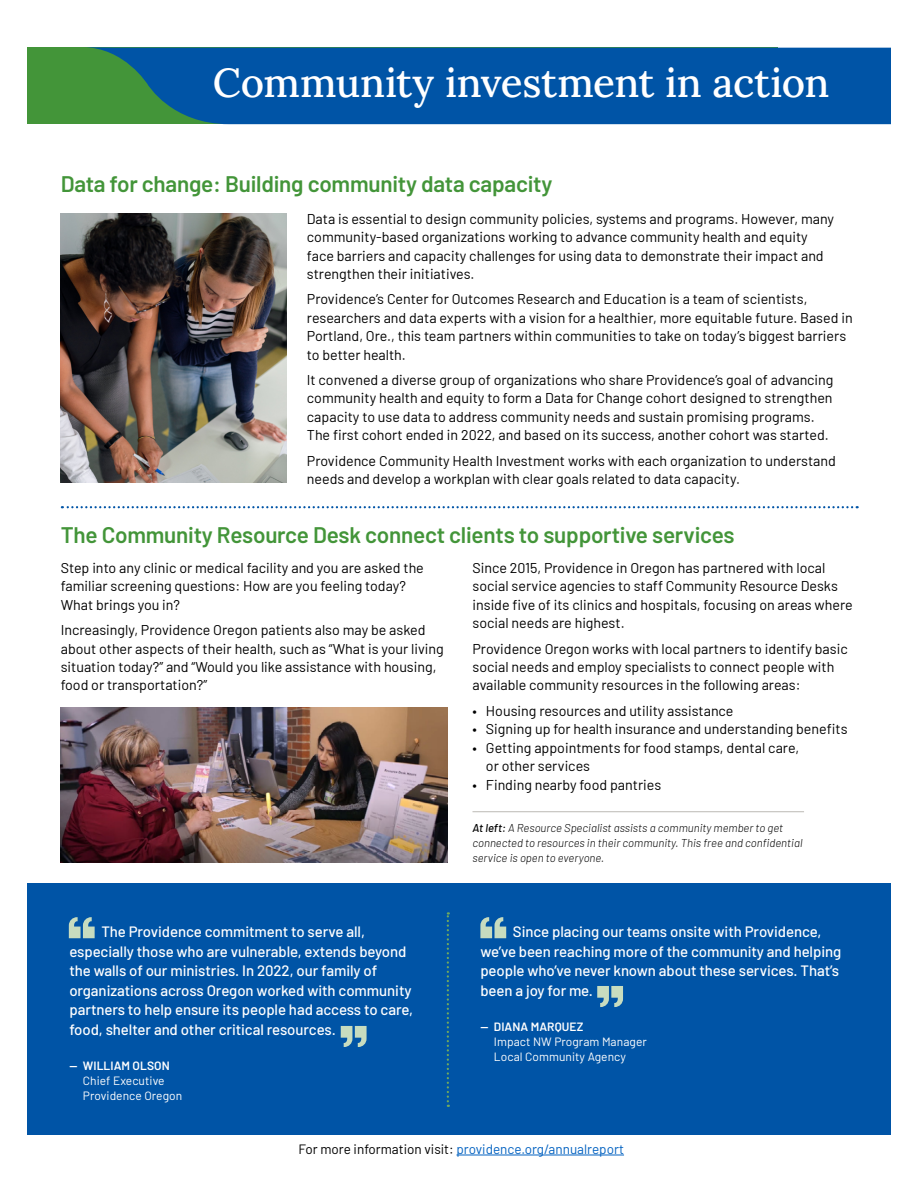
<style>
.page{position:relative;width:918px;height:1188px;background:#fff}
.page>*{position:absolute;margin:0;border:0;box-sizing:border-box;transform-origin:0 0}
.t1{font:40.5px "Lora";letter-spacing:-.01em;color:#fff}
.t2{font:600 22.5px "Barlow";letter-spacing:-.01em;color:#439539}
.t3{font:500 15px/19.5px "Barlow";letter-spacing:-.005em;color:#fff}
.t4{font:14.25px/18.5px "Barlow";color:#000}
.t5{font:13.5px "Barlow";color:#0563c1}
.t6{font:12px/15px "Barlow";letter-spacing:.005em;color:#fff}
.t7{font:600 12px "Barlow";letter-spacing:.005em;color:#fff}
.t8{font:italic 300 11.4px/14.7px "Barlow";color:#000}
.s1{font-weight:500}
.s2{color:#000}
</style>
<div class="page">
<div style="left:27px;top:47px;width:751px;height:77px;background:#439539"></div>
<svg style="left:87px;top:47px;width:804px;height:77px;background:#06599c"></svg>
<hr style="left:456px;top:1155px;width:168px;height:1px;background:#0563c1">
<div style="left:28px;top:883px;width:863px;height:251px;background:#0054a6"></div>
<svg style="left:480px;top:917px;width:26px;height:21px"></svg>
<svg style="left:597px;top:986px;width:26px;height:21px"></svg>
<svg style="left:447px;top:912px;width:2px;height:195px"></svg>
<svg style="left:69px;top:917px;width:26px;height:21px"></svg>
<svg style="left:341px;top:1026px;width:26px;height:21px"></svg>
<svg style="left:62px;top:506px;width:796px;height:2px"></svg>
<img style="left:61px;top:214px;width:226px;height:268px">
<img style="left:61px;top:708px;width:386px;height:154px">
<hr style="left:472px;top:811px;width:332px;height:1px;background:#bbb9b4">
<h1 class="t1" style="left:213px;top:52px;width:618px">Community investment in action</h1>
<h2 class="t2" style="left:61px;top:167px;width:493px">Data for change: Building community data capacity</h2>
<p class="t4" style="left:307px;top:208px;width:529px">Data is essential to design community policies, systems and programs. However, many community-based organizations working to advance community health and equity face barriers and capacity challenges for using data to demonstrate their impact and strengthen their initiatives.</p>
<p class="t4" style="left:307px;top:289px;width:547px">Providence’s Center for Outcomes Research and Education is a team of scientists, researchers and data experts with a vision for a healthier, more equitable future. Based in Portland, Ore., this team partners within communities to take on today’s biggest barriers to better health.</p>
<p class="t4" style="left:307px;top:370px;width:528px">It convened a diverse group of organizations who share Providence’s goal of advancing community health and equity to form a Data for Change cohort designed to strengthen capacity to use data to address community needs and sustain promising programs.<br>The first cohort ended in 2022, and based on its success, another cohort was started.</p>
<p class="t4" style="left:307px;top:450px;width:530px">Providence Community Health Investment works with each organization to understand needs and develop a workplan with clear goals related to data capacity.</p>
<h2 class="t2" style="left:61px;top:518px;width:675px">The Community Resource Desk connect clients to supportive services</h2>
<p class="t4" style="left:61px;top:558px;width:365px">Step into any clinic or medical facility and you are asked the familiar screening questions: How are you feeling today?<br>What brings you in?</p>
<p class="t4" style="left:61px;top:620px;width:385px">Increasingly, Providence Oregon patients also may be asked about other aspects of their health, such as “What is your living situation today?” and “Would you like assistance with housing, food or transportation?”</p>
<p class="t3" style="left:69px;top:921px;width:345px;text-indent:32px">The Providence commitment to serve all, especially those who are vulnerable, extends beyond the walls of our ministries. In 2022, our family of organizations across Oregon worked with community partners to help ensure its people had access to care, food, shelter and other critical resources.</p>
<p class="t7" style="left:69px;top:1057px;width:102px">— WILLIAM OLSON</p>
<p class="t6" style="left:83px;top:1072px;width:101px">Chief Executive<br>Providence Oregon</p>
<p class="t4" style="left:472px;top:558px;width:382px">Since 2015, Providence in Oregon has partnered with local social service agencies to staff Community Resource Desks inside five of its clinics and hospitals, focusing on areas where social needs are highest.</p>
<p class="t4" style="left:472px;top:638px;width:377px">Providence Oregon works with local partners to identify basic social needs and employ specialists to connect people with available community resources in the following areas:</p>
<p class="t4" style="left:472px;top:700px;width:263px">• Housing resources and utility assistance</p>
<p class="t4" style="left:472px;top:719px;width:377px">• Signing up for health insurance and understanding benefits</p>
<p class="t4" style="left:486px;top:737px;width:315px;text-indent:-13px">• Getting appointments for food stamps, dental care, or other services</p>
<p class="t4" style="left:472px;top:774px;width:190px">• Finding nearby food pantries</p>
<p class="t8" style="left:472px;top:820px;width:332px"><span class="s1">At left:</span> A Resource Specialist assists a community member to get connected to resources in their community. This free and confidential service is open to everyone.</p>
<p class="t3" style="left:480px;top:921px;width:362px;text-indent:33px">Since placing our teams onsite with Providence, we’ve been reaching more of the community and helping people who’ve never known about these services. That’s been a joy for me.</p>
<p class="t7" style="left:480px;top:1018px;width:104px">— DIANA MARQUEZ</p>
<p class="t6" style="left:494px;top:1033px;width:154px">Impact NW Program Manager<br>Local Community Agency</p>
<p class="t5" style="left:298px;top:1139px;width:327px"><span class="s2">For more information visit:</span> providence.org/annualreport</p>
</div>
